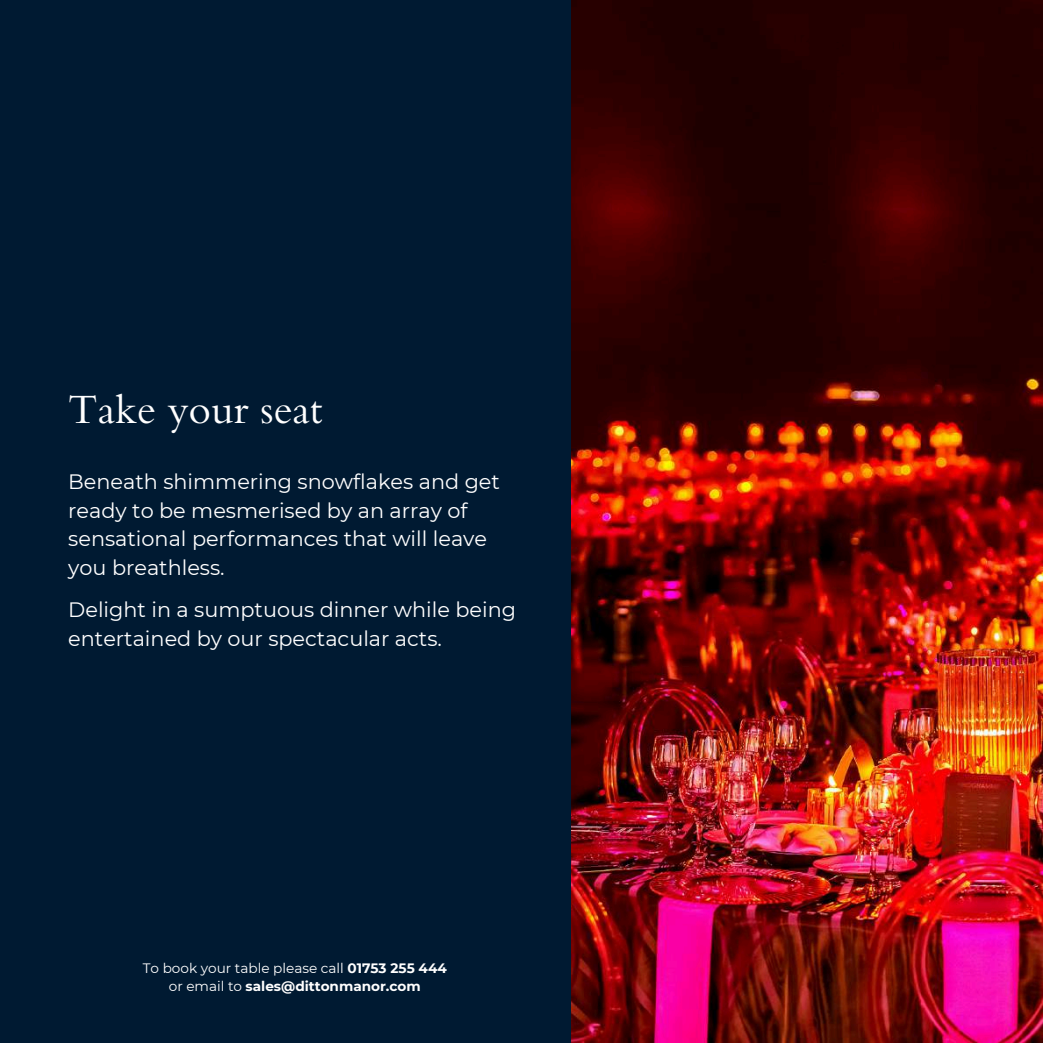
<style>
.page{position:relative;width:1043px;height:1043px;background:#fff}
.page>*{position:absolute;margin:0;border:0;box-sizing:border-box;transform-origin:0 0}
.t1{font:43.57px "Bembo Std";color:#fff}
.t2{font:20.82px/28.9px "Montserrat";color:#fff}
.t3{font:13.65px/18.2px "Montserrat";color:#fff;text-align:center}
.s1{font-weight:700}
</style>
<div class="page">
<div style="left:0;top:0;width:1042px;height:1042px;background:#001a32"></div>
<img style="left:571px;top:0;width:471px;height:1041px">
<h1 class="t1" style="left:68px;top:393px;width:256px">Take your seat</h1>
<p class="t2" style="left:68px;top:466px;width:433px">Beneath shimmering snowflakes and get ready to be mesmerised by an array of sensational performances that will leave you breathless.</p>
<p class="t2" style="left:68px;top:595px;width:449px">Delight in a sumptuous dinner while being entertained by our spectacular acts.</p>
<p class="t3" style="left:143px;top:958px;width:305px">To book your table please call <span class="s1">01753 255 444 </span>or email to <span class="s1">sales@dittonmanor.com</span></p>
</div>
